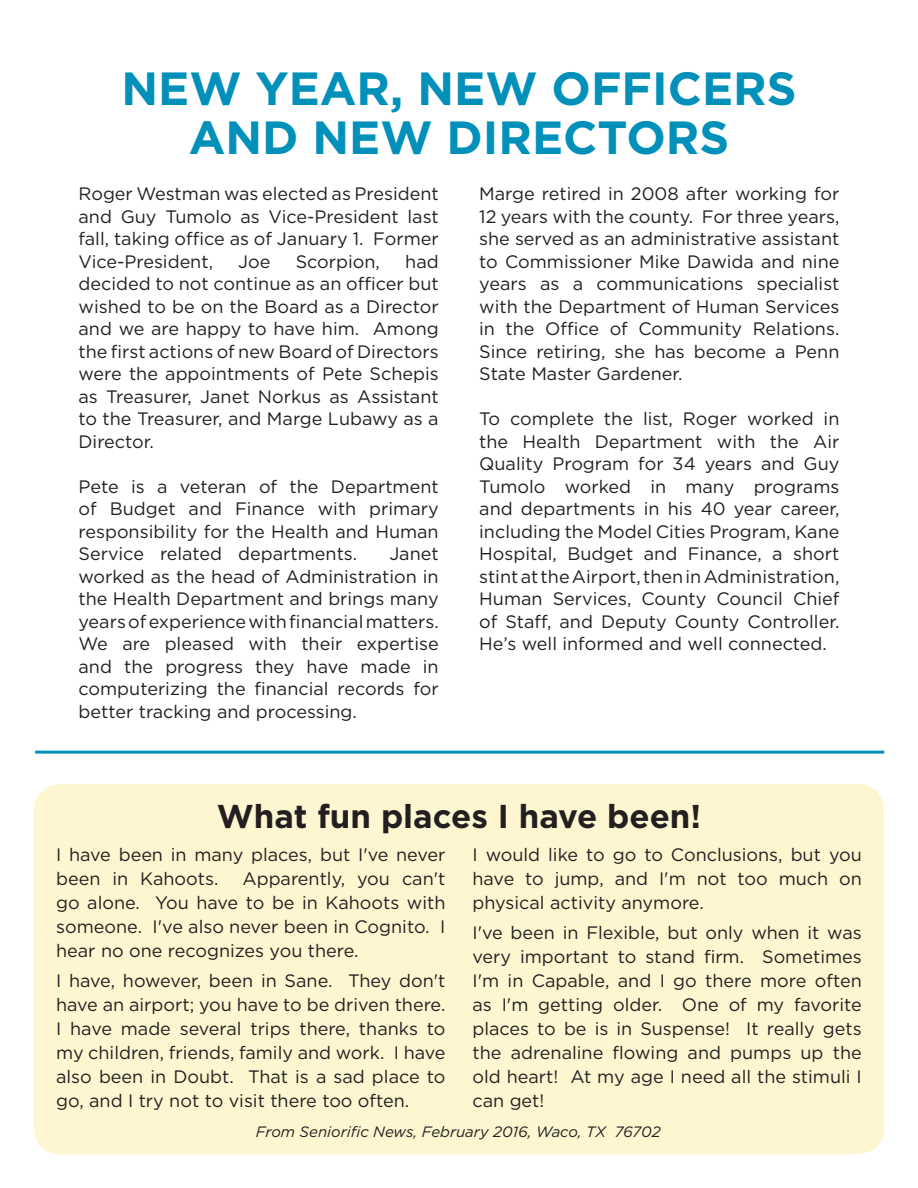
<style>
.page{position:relative;width:918px;height:1188px;background:#fff}
.page>*{position:absolute;margin:0;border:0;box-sizing:border-box;transform-origin:0 0}
.t1{font:700 46.5px/49.5px "Gotham";color:#0090ba;text-align:center}
.t2{font:700 33px "Gotham";color:#231f20}
.t3{font:18px/22.5px "Gotham";color:#231f20;text-align:justify}
.t4{font:italic 15px "Gotham";color:#231f20}
</style>
<div class="page">
<div style="left:34px;top:784px;width:850px;height:370px;background:#fdf6d0;border-radius:27px"></div>
<hr style="left:35px;top:751px;width:849px;height:3px;background:#0090ba">
<h1 class="t1" style="left:121px;top:62px;width:677px">NEW YEAR, NEW OFFICERS<br>AN D NEW DIRECTORS</h1>
<p class="t3" style="left:79px;top:182px;width:362px">Roger Westman was elected as President and Guy Tumolo as Vice-President last fall, taking office as of January 1. Former Vice-President,</p>
<p class="t3" style="left:479px;top:182px;width:362px">Marge retired in 2008 after working for 12 years with the county. For three years, she served as an administrative assistant to Commissioner Mike Dawida and nine years as a communications specialist with the Department of Human Services in the Office of Community Relations.<br>Since retiring, she has become a Penn State Master Gardener.</p>
<p class="t3" style="left:479px;top:407px;width:362px">To complete the list, Roger worked in the Health Department with the Air Quality Program for 34 years and Guy Tumolo worked in many programs and departments in his 40 year career, including the Model Cities Program, Kane Hospital, Budget and Finance, a short stint at the Airport, then in Administration, Human Services, County Council Chief of Staff, and Deputy County Controller.<br>He’s well informed and well connected.</p>
<p class="t3" style="left:79px;top:250px;width:362px;text-indent:327px">had decided to not continue as an officer but wished to be on the Board as a Director and we are happy to have him. Among the first actions of new Board of Directors were the appointments of Pete Schepis as Treasurer, Janet Norkus as Assistant to the Treasurer, and Marge Lubawy as a Director.</p>
<p class="t3" style="left:79px;top:475px;width:362px">Pete is a veteran of the Department of Budget and Finance with primary responsibility for the Health and Human Service related departments.</p>
<p class="t3" style="left:238px;top:250px;width:34px">Joe</p>
<p class="t3" style="left:296px;top:250px;width:86px">Scorpion,</p>
<p class="t3" style="left:79px;top:542px;width:362px;text-indent:311px">Janet worked as the head of Administration in the Health Department and brings many years of experience with financial matters.<br>We are pleased with their expertise and the progress they have made in computerizing the financial records for better tracking and processing.</p>
<h2 class="t2" style="left:217px;top:797px;width:486px">WHAT FUN PLACES I HAVE BEEN!</h2>
<p class="t3" style="left:56px;top:842px;width:391px;line-height:24px">I have been in many places, but I've never been in Kahoots.</p>
<p class="t3" style="left:56px;top:866px;width:391px;line-height:24px;text-indent:186px">Apparently, you can't go alone. You have to be in Kahoots with someone. I've also never been in Cognito. I hear no one recognizes you there.</p>
<p class="t3" style="left:56px;top:969px;width:391px;line-height:24px">I have, however, been in Sane. They don't have an airport; you have to be driven there.<br>I have made several trips there, thanks to my children, friends, family and work. I have also been in Doubt. That is a sad place to go, and I try not to visit there too often.</p>
<p class="t3" style="left:472px;top:842px;width:391px;line-height:24px">I would like to go to Conclusions, but you have to jump, and I'm not too much on physical activity anymore.</p>
<p class="t3" style="left:472px;top:921px;width:391px;line-height:24px">I've been in Flexible, but only when it was very important to stand firm. Sometimes I'm in Capable, and I go there more often as I'm getting older. One of my favorite places to be is in Suspense! It really gets the adrenaline flowing and pumps up the old heart! At my age I need all the stimuli I can get!</p>
<p class="t4" style="left:256px;top:1123px;width:406px">From Seniorific News, February 2016, Waco, TX 76702</p>
</div>
